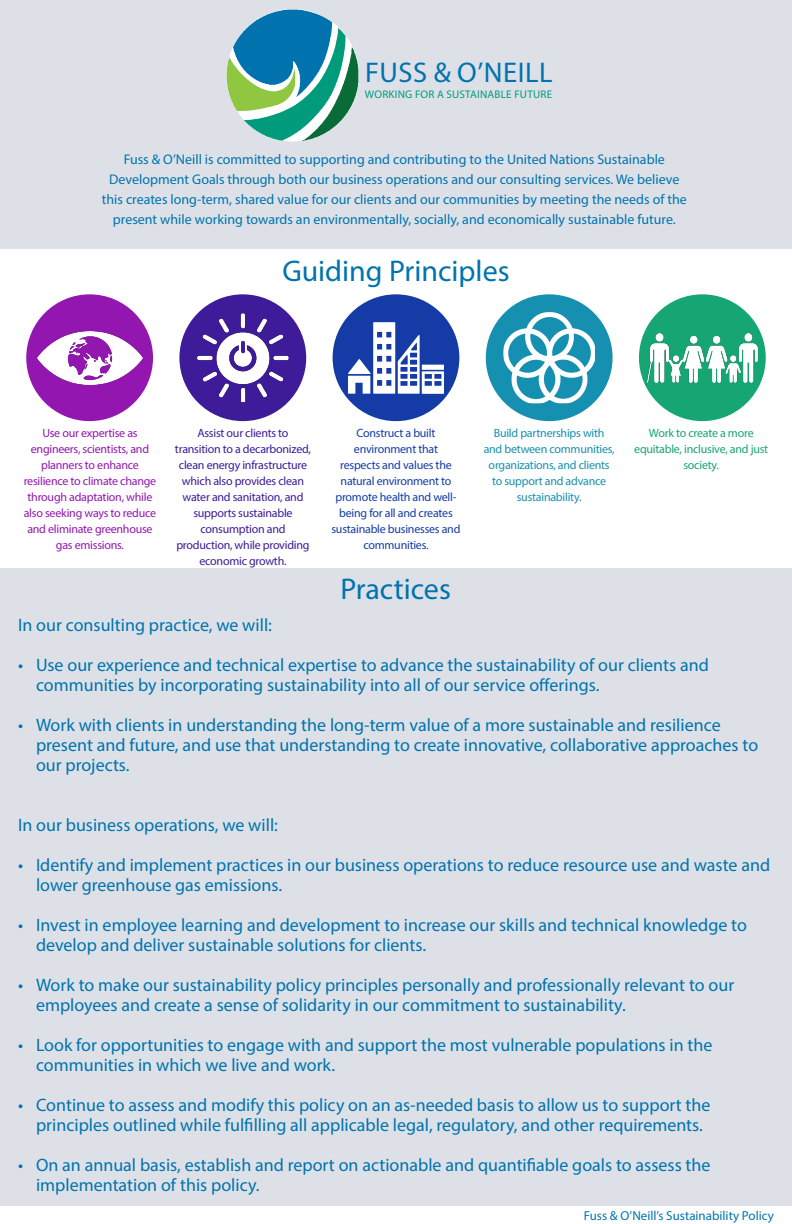
<style>
.page{position:relative;width:792px;height:1224px;background:#fff}
.page>*{position:absolute;margin:0;border:0;box-sizing:border-box;transform-origin:0 0}
.t1{font:30px "Myriad Pro";color:#0073ae}
.t2{font:28.6px "Myriad Pro";letter-spacing:.02em;color:#0073ae}
.t3{font:18px/20px "Myriad Pro";color:#0073ae}
.t4{font:14px/20px "Myriad Pro";color:#0073ae;text-align:center}
.t5{font:13px "Myriad Pro";color:#0073ae}
.t6{font:12px/16px "Myriad Pro";letter-spacing:-.02em;color:#3d1b99;text-align:center}
.t7{font:12px/16px "Myriad Pro";letter-spacing:-.02em;color:#9316b0;text-align:center}
.t8{font:12px/16px "Myriad Pro";letter-spacing:-.02em;color:#153ca6;text-align:center}
.t9{font:12px/16px "Myriad Pro";letter-spacing:-.02em;color:#1690b0;text-align:center}
.t10{font:12px/16px "Myriad Pro";letter-spacing:-.02em;color:#15a674;text-align:center}
.t11{font:11.1px "Myriad Pro";letter-spacing:.02em;color:#009b7a}
</style>
<div class="page">
<div style="left:0;top:569px;width:792px;height:637px;background:#dde1e7"></div>
<div style="left:0;top:0;width:792px;height:248px;background:#dde1e7"></div>
<div style="left:26px;top:294px;width:127px;height:127px;background:#9316b0;border-radius:50%"></div>
<img style="left:37px;top:331px;width:105px;height:53px">
<div style="left:179px;top:294px;width:127px;height:127px;background:#3d1b99;border-radius:50%"></div>
<img style="left:197px;top:313px;width:92px;height:89px">
<div style="left:333px;top:294px;width:126px;height:127px;background:#153ca6;border-radius:50%"></div>
<img style="left:348px;top:322px;width:95px;height:71px">
<div style="left:486px;top:294px;width:127px;height:127px;background:#1690b0;border-radius:50%"></div>
<img style="left:503px;top:312px;width:92px;height:91px">
<div style="left:639px;top:294px;width:127px;height:127px;background:#15a674;border-radius:50%"></div>
<img style="left:647px;top:333px;width:110px;height:49px">
<img style="left:226px;top:9px;width:133px;height:133px">
<p class="t2" style="left:365px;top:54px;width:189px">FUSS &amp; O’NEILL</p>
<p class="t11" style="left:365px;top:87px;width:189px">WORKING FOR A SUSTAINABLE FUTURE</p>
<p class="t4" style="left:102px;top:149px;width:587px">Fuss &amp; O’Neill is committed to supporting and contributing to the United Nations Sustainable Development Goals through both our business operations and our consulting services. We believe this creates long-term, shared value for our clients and our communities by meeting the needs of the present while working towards an environmentally, socially, and economically sustainable future.</p>
<p class="t1" style="left:282px;top:253px;width:229px">Guiding Principles</p>
<p class="t7" style="left:24px;top:424px;width:134px">Use our expertise as engineers, scientists, and planners to enhance resilience to climate change through adaptation, while also seeking ways to reduce and eliminate greenhouse gas emissions.</p>
<p class="t6" style="left:175px;top:424px;width:138px">Assist our clients to transition to a decarbonized, clean energy infrastructure which also provides clean water and sanitation, and supports sustainable consumption and production, while providing economic growth.</p>
<p class="t8" style="left:331px;top:424px;width:131px">Construct a built environment that<br>respects and values the natural environment to promote health and well&shy;being for all and creates sustainable businesses and communities.</p>
<p class="t9" style="left:484px;top:424px;width:132px">Build partnerships with and between communities, organizations, and clients to support and advance sustainability.</p>
<p class="t10" style="left:634px;top:424px;width:135px">Work to create a more equitable, inclusive, and just society.</p>
<p class="t1" style="left:340px;top:571px;width:112px">Practices</p>
<p class="t3" style="left:18px;top:615px;width:256px">In our consulting practice, we will:</p>
<p class="t3" style="left:36px;top:655px;width:674px;text-indent:-18px">• Use our experience and technical expertise to advance the sustainability of our clients and communities by incorporating sustainability into all of our service offerings.</p>
<p class="t3" style="left:36px;top:715px;width:724px;text-indent:-18px">• Work with clients in understanding the long-term value of a more sustainable and resilience present and future, and use that understanding to create innovative, collaborative approaches to our projects.</p>
<p class="t3" style="left:18px;top:815px;width:262px">In our business operations, we will:</p>
<p class="t3" style="left:36px;top:855px;width:736px;text-indent:-18px">• Identify and implement practices in our business operations to reduce resource use and waste and lower greenhouse gas emissions.</p>
<p class="t3" style="left:36px;top:915px;width:712px;text-indent:-18px">• Invest in employee learning and development to increase our skills and technical knowledge to develop and deliver sustainable solutions for clients.</p>
<p class="t3" style="left:36px;top:975px;width:700px;text-indent:-18px">• Work to make our sustainability policy principles personally and professionally relevant to our employees and create a sense of solidarity in our commitment to sustainability.</p>
<p class="t3" style="left:36px;top:1035px;width:678px;text-indent:-18px">• Look for opportunities to engage with and support the most vulnerable populations in the communities in which we live and work.</p>
<p class="t3" style="left:18px;top:1095px;width:694px;text-align:center">• Continue to assess and modify this policy on an as-needed basis to allow us to support the principles outlined while fulfilling all applicable legal, regulatory, and other requirements.</p>
<p class="t3" style="left:36px;top:1155px;width:676px;text-indent:-18px">• On an annual basis, establish and report on actionable and quantifiable goals to assess the implementation of this policy.</p>
<p class="t5" style="left:584px;top:1207px;width:192px">Fuss &amp; O’Neill’s Sustainability Policy</p>
</div>
